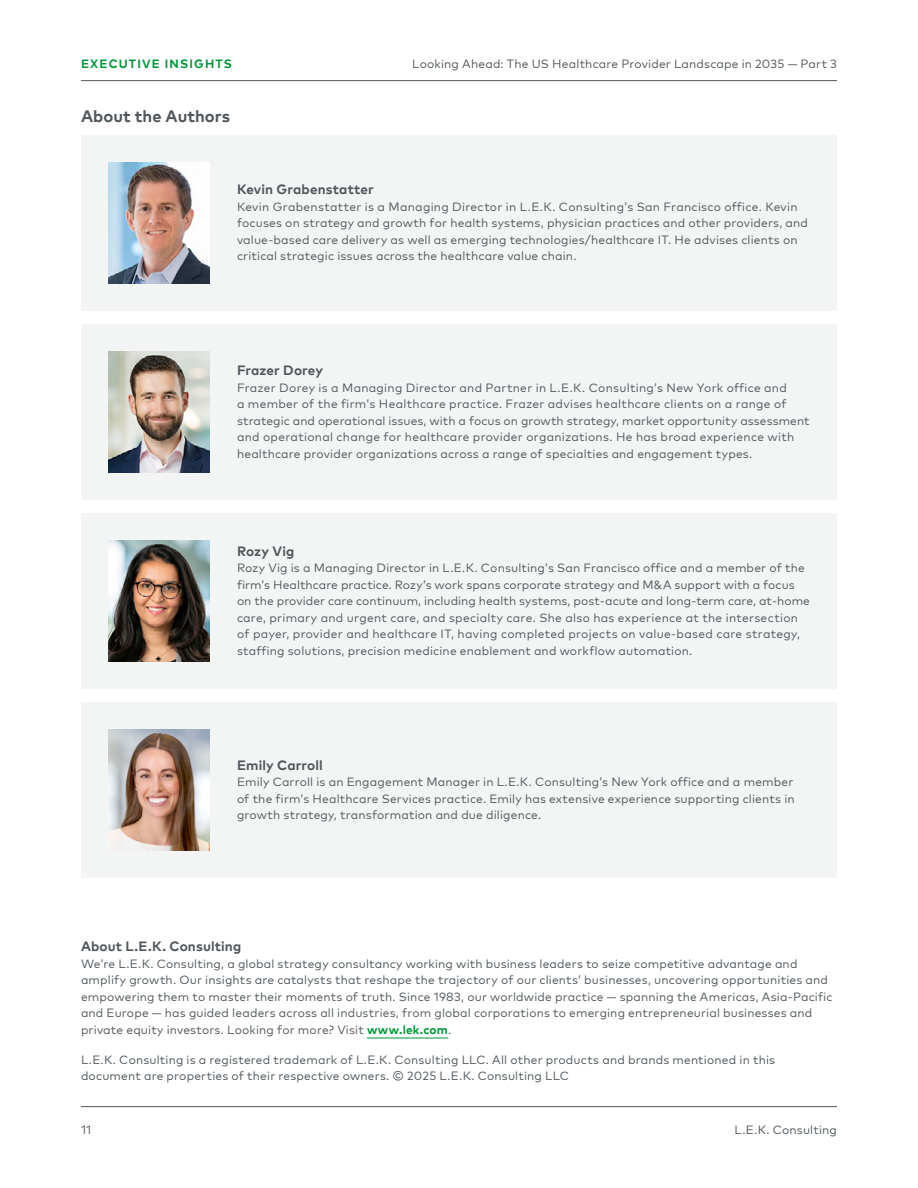
<style>
.page{position:relative;width:918px;height:1188px;background:#fff}
.page>*{position:absolute;margin:0;border:0;box-sizing:border-box;transform-origin:0 0}
.t1{font:700 16.5px "Mark Pro";color:#50575c}
.t2{font:700 13.5px "Mark Pro";letter-spacing:.01em;color:#50575c}
.t3{font:12px/16.5px "Mark Pro";letter-spacing:.015em;color:#50575c}
.t4{font:700 12px "Mark Pro";letter-spacing:.095em;color:#00973a}
.s1{font-weight:700;color:#00973a}
</style>
<div class="page">
<hr style="left:81px;top:1106px;width:756px;height:1px;background:#50575c">
<hr style="left:81px;top:80px;width:756px;height:1px;background:#50575c">
<hr style="left:367px;top:1038px;width:81px;height:1px;background:#00973a">
<div style="left:81px;top:135px;width:756px;height:175px;background:#f3f5f5"></div>
<div style="left:81px;top:324px;width:756px;height:176px;background:#f3f5f5"></div>
<img style="left:108px;top:162px;width:102px;height:122px">
<img style="left:108px;top:351px;width:102px;height:121px">
<div style="left:81px;top:513px;width:756px;height:175px;background:#f3f5f5"></div>
<div style="left:81px;top:702px;width:756px;height:176px;background:#f3f5f5"></div>
<img style="left:108px;top:540px;width:102px;height:122px">
<img style="left:108px;top:729px;width:102px;height:121px">
<p class="t4" style="left:81px;top:54px;width:152px">EXECUTIVE INSIGHTS</p>
<p class="t3" style="left:412px;top:54px;width:426px">Looking Ahead: The US Healthcare Provider Landscape in 2035 — Part 3</p>
<h1 class="t1" style="left:81px;top:103px;width:151px">About the Authors</h1>
<p class="t2" style="left:237px;top:179px;width:138px">Kevin Grabenstatter</p>
<p class="t3" style="left:237px;top:198px;width:573px">Kevin Grabenstatter is a Managing Director in L.E.K. Consulting’s San Francisco office. Kevin focuses on strategy and growth for health systems, physician practices and other providers, and value-based care delivery as well as emerging technologies/healthcare IT. He advises clients on critical strategic issues across the healthcare value chain.</p>
<p class="t2" style="left:237px;top:360px;width:87px">Frazer Dorey</p>
<p class="t3" style="left:237px;top:378px;width:574px">Frazer Dorey is a Managing Director and Partner in L.E.K. Consulting’s New York office and<br>a member of the firm’s Healthcare practice. Frazer advises healthcare clients on a range of strategic and operational issues, with a focus on growth strategy, market opportunity assessment and operational change for healthcare provider organizations. He has broad experience with healthcare provider organizations across a range of specialties and engagement types.</p>
<p class="t2" style="left:237px;top:541px;width:59px">Rozy Vig</p>
<p class="t3" style="left:237px;top:559px;width:575px">Rozy Vig is a Managing Director in L.E.K. Consulting’s San Francisco office and a member of the firm’s Healthcare practice. Rozy’s work spans corporate strategy and M&amp;A support with a focus on the provider care continuum, including health systems, post-acute and long-term care, at-home care, primary and urgent care, and specialty care. She also has experience at the intersection of payer, provider and healthcare IT, having completed projects on value-based care strategy, staffing solutions, precision medicine enablement and workflow automation.</p>
<p class="t2" style="left:237px;top:755px;width:87px">Emily Carroll</p>
<p class="t3" style="left:237px;top:773px;width:559px;text-align:justify">Emily Carroll is an Engagement Manager in L.E.K. Consulting’s New York office and a member of the firm’s Healthcare Services practice. Emily has extensive experience supporting clients in growth strategy, transformation and due diligence.</p>
<p class="t2" style="left:81px;top:936px;width:162px">About L.E.K. Consulting</p>
<p class="t3" style="left:81px;top:954px;width:753px">We’re L.E.K. Consulting, a global strategy consultancy working with business leaders to seize competitive advantage and amplify growth. Our insights are catalysts that reshape the trajectory of our clients’ businesses, uncovering opportunities and empowering them to master their moments of truth. Since 1983, our worldwide practice — spanning the Americas, Asia-Pacific and Europe — has guided leaders across all industries, from global corporations to emerging entrepreneurial businesses and private equity investors. Looking for more? Visit <span class="s1">www.lek.com</span>.</p>
<p class="t3" style="left:81px;top:1050px;width:696px">L.E.K. Consulting is a registered trademark of L.E.K. Consulting LLC. All other products and brands mentioned in this document are properties of their respective owners. © 2025 L.E.K. Consulting LLC</p>
<p class="t3" style="left:81px;top:1121px;width:12px">11</p>
<p class="t3" style="left:735px;top:1121px;width:104px">L.E.K. Consulting</p>
</div>
